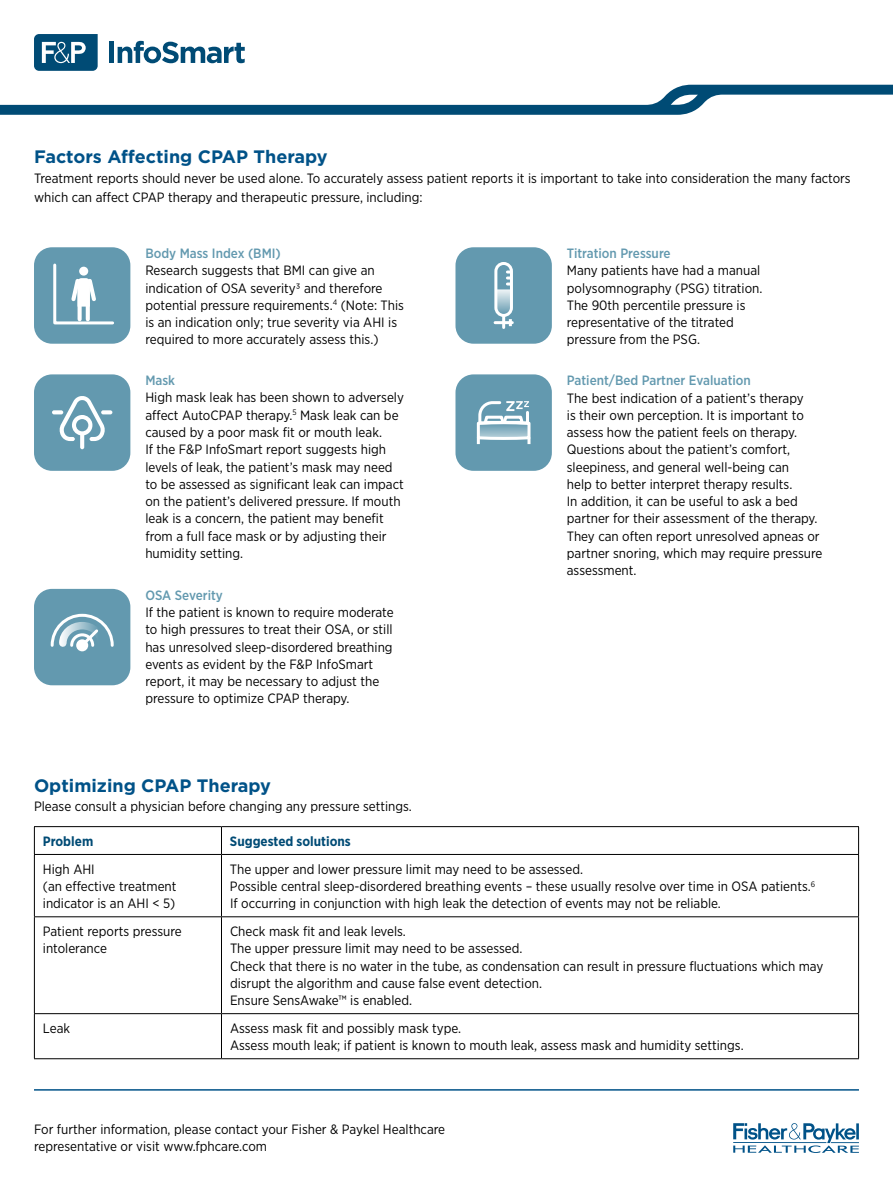
<style>
.page{position:relative;width:893px;height:1187px;background:#fff}
.page>*{position:absolute;margin:0;border:0;box-sizing:border-box;transform-origin:0 0}
.t1{font:700 18px "Gotham";color:#005288}
.t2{font:13.5px/17.2px "Gotham Narrow";color:#000}
.t3{font:500 13.5px "Gotham Narrow";color:#6399af}
.t4{font:700 13.5px "Gotham Narrow";color:#004b75}
</style>
<div class="page">
<div style="left:34px;top:247px;width:96px;height:97px;background:#6399af;border-radius:18px"></div>
<hr style="left:34px;top:826px;width:187px;height:1px;background:#000">
<svg style="left:34px;top:827px;width:1px;height:27px"></svg>
<hr style="left:221px;top:826px;width:638px;height:1px;background:#000">
<svg style="left:221px;top:827px;width:1px;height:27px"></svg>
<svg style="left:858px;top:827px;width:1px;height:27px"></svg>
<hr style="left:34px;top:854px;width:187px;height:1px;background:#000">
<hr style="left:34px;top:854px;width:1px;height:62px;background:#000">
<hr style="left:221px;top:854px;width:638px;height:1px;background:#000">
<hr style="left:221px;top:854px;width:1px;height:62px;background:#000">
<hr style="left:858px;top:854px;width:1px;height:62px;background:#000">
<hr style="left:34px;top:916px;width:187px;height:1px;background:#000">
<hr style="left:34px;top:917px;width:1px;height:96px;background:#000">
<hr style="left:221px;top:916px;width:638px;height:1px;background:#000">
<hr style="left:221px;top:917px;width:1px;height:96px;background:#000">
<hr style="left:858px;top:917px;width:1px;height:96px;background:#000">
<hr style="left:34px;top:1013px;width:187px;height:1px;background:#000">
<hr style="left:34px;top:1013px;width:1px;height:45px;background:#000">
<hr style="left:221px;top:1013px;width:638px;height:1px;background:#000">
<hr style="left:221px;top:1013px;width:1px;height:45px;background:#000">
<hr style="left:858px;top:1013px;width:1px;height:45px;background:#000">
<hr style="left:34px;top:1058px;width:187px;height:1px;background:#000">
<hr style="left:221px;top:1058px;width:638px;height:1px;background:#000">
<svg style="left:34px;top:34px;width:64px;height:37px;background:#2e6b8d"></svg>
<hr style="left:110px;top:42px;width:4px;height:21px;background:#004b75">
<svg style="left:118px;top:41px;width:127px;height:22px"></svg>
<svg style="left:0;top:85px;width:893px;height:30px"></svg>
<svg style="left:733px;top:1123px;width:126px;height:29px"></svg>
<hr style="left:34px;top:1089px;width:825px;height:1px;background:#005288">
<div style="left:34px;top:374px;width:96px;height:97px;background:#6399af;border-radius:18px"></div>
<div style="left:34px;top:589px;width:96px;height:96px;background:#6399af;border-radius:18px"></div>
<div style="left:76px;top:639px;width:12px;height:12px;background:#fff;border-radius:50%"></div>
<svg style="left:50px;top:613px;width:64px;height:36px"></svg>
<div style="left:455px;top:247px;width:97px;height:97px;background:#6399af;border-radius:18px"></div>
<div style="left:494px;top:262px;width:19px;height:55px;border:3px solid #fff;border-radius:8px"></div>
<hr style="left:495px;top:321px;width:17px;height:3px;background:#fff">
<svg style="left:496px;top:270px;width:16px;height:57px"></svg>
<div style="left:455px;top:374px;width:97px;height:97px;background:#6399af;border-radius:18px"></div>
<svg style="left:476px;top:401px;width:55px;height:43px"></svg>
<svg style="left:101px;top:410px;width:11px;height:4px"></svg>
<svg style="left:52px;top:410px;width:11px;height:4px"></svg>
<svg style="left:59px;top:396px;width:46px;height:53px"></svg>
<svg style="left:53px;top:263px;width:61px;height:62px"></svg>
<h1 class="t1" style="left:34px;top:145px;width:295px">Factors Affecting CPAP Therapy</h1>
<p class="t2" style="left:34px;top:168px;width:818px;line-height:19.5px">Treatment reports should never be used alone. To accurately assess patient reports it is important to take into consideration the many factors which can affect CPAP therapy and therapeutic pressure, including:</p>
<p class="t3" style="left:145px;top:245px;width:137px">Body Mass Index (BMI)</p>
<p class="t2" style="left:145px;top:262px;width:260px">Research suggests that BMI can give an indication of OSA severity3 and therefore potential pressure requirements.<sup>4</sup> (Note: This is an indication only; true severity via AHI is required to more accurately assess this.)</p>
<p class="t3" style="left:145px;top:372px;width:31px">Mask</p>
<p class="t2" style="left:145px;top:389px;width:260px">High mask leak has been shown to adversely affect AutoCPAP therapy.<sup>5</sup> Mask leak can be caused by a poor mask fit or mouth leak.<br>If the F&amp;P InfoSmart report suggests high levels of leak, the patient’s mask may need to be assessed as significant leak can impact on the patient’s delivered pressure. If mouth leak is a concern, the patient may benefit from a full face mask or by adjusting their humidity setting.</p>
<p class="t3" style="left:145px;top:586px;width:79px">OSA Severity</p>
<p class="t2" style="left:145px;top:603px;width:250px">If the patient is known to require moderate to high pressures to treat their OSA, or still has unresolved sleep-disordered breathing events as evident by the F&amp;P InfoSmart report, it may be necessary to adjust the pressure to optimize CPAP therapy.</p>
<h1 class="t1" style="left:34px;top:773px;width:238px">Optimizing CPAP Therapy</h1>
<p class="t2" style="left:34px;top:797px;width:379px">Please consult a physician before changing any pressure settings.</p>
<p class="t3" style="left:567px;top:245px;width:105px">Titration Pressure</p>
<p class="t2" style="left:567px;top:262px;width:197px">Many patients have had a manual polysomnography (PSG) titration.<br>The 90th percentile pressure is representative of the titrated pressure from the PSG.</p>
<p class="t3" style="left:567px;top:372px;width:186px">Patient/Bed Partner Evaluation</p>
<p class="t2" style="left:567px;top:389px;width:257px">The best indication of a patient’s therapy<br>is their own perception. It is important to assess how the patient feels on therapy.<br>Questions about the patient’s comfort, sleepiness, and general well-being can<br>help to better interpret therapy results.<br>In addition, it can be useful to ask a bed partner for their assessment of the therapy.<br>They can often report unresolved apneas or partner snoring, which may require pressure assessment.</p>
<p class="t4" style="left:43px;top:832px;width:52px">Problem</p>
<p class="t4" style="left:230px;top:832px;width:122px">Suggested solutions</p>
<p class="t2" style="left:43px;top:860px;width:135px">High AHI<br>(an effective treatment indicator is an AHI &lt; 5)</p>
<p class="t2" style="left:230px;top:860px;width:587px">The upper and lower pressure limit may need to be assessed.<br>Possible central sleep-disordered breathing events – these usually resolve over time in OSA patients.<sup>6<br></sup>If occurring in conjunction with high leak the detection of events may not be reliable.</p>
<p class="t2" style="left:43px;top:922px;width:140px">Patient reports pressure intolerance</p>
<p class="t2" style="left:230px;top:922px;width:595px">Check mask fit and leak levels.<br>The upper pressure limit may need to be assessed.<br>Check that there is no water in the tube, as condensation can result in pressure fluctuations which may disrupt the algorithm and cause false event detection.<br>Ensure SensAwake™ is enabled.</p>
<p class="t2" style="left:43px;top:1019px;width:29px">Leak</p>
<p class="t2" style="left:230px;top:1019px;width:515px">Assess mask fit and possibly mask type.<br>Assess mouth leak; if patient is known to mouth leak, assess mask and humidity settings.</p>
<p class="t2" style="left:34px;top:1120px;width:413px">For further information, please contact your Fisher &amp; Paykel Healthcare representative or visit www.fphcare.com</p>
</div>
